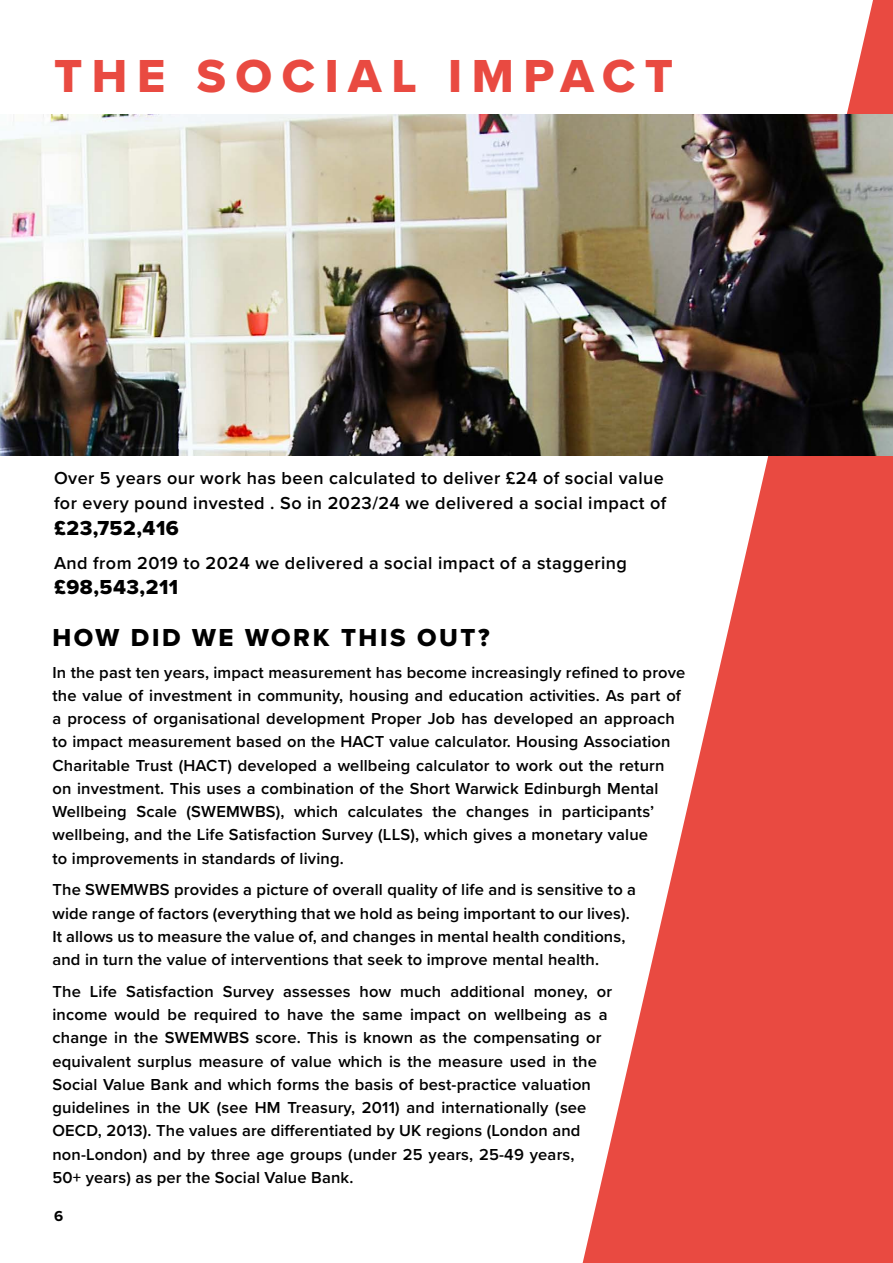
<style>
.page{position:relative;width:893px;height:1263px;background:#fff}
.page>*{position:absolute;margin:0;border:0;box-sizing:border-box;transform-origin:0 0}
.t1{font:48px "Proxima Nova Extrabld";letter-spacing:.2em;color:#e94a41}
.t2{font:25.5px "Proxima Nova Extrabld";letter-spacing:.1em;color:#000}
.t3{font:21px "Proxima Nova Extrabld";letter-spacing:.025em;color:#000}
.t4{font:600 18px/25.5px "Proxima Nova";letter-spacing:.025em;color:#000}
.t5{font:600 16.5px/23.2px "Proxima Nova";letter-spacing:.01em;color:#000}
.t6{font:700 15px "Proxima Nova";color:#000}
</style>
<div class="page">
<svg style="left:583px;top:0;width:310px;height:1263px;fill:#e94a41"></svg>
<img style="left:0;top:115px;width:893px;height:340px">
<p class="t1" style="left:54px;top:40px;width:621px">THE SOCIAL IMPACT</p>
<p class="t4" style="left:54px;top:464px;width:614px">Over 5 years our work has been calculated to deliver £24 of social value for every pound invested . So in 2023/24 we delivered a social impact of</p>
<p class="t3" style="left:54px;top:512px;width:126px">£23,752,416</p>
<p class="t4" style="left:54px;top:549px;width:575px">And from 2019 to 2024 we delivered a social impact of a staggering</p>
<p class="t3" style="left:54px;top:571px;width:126px">£98,543,211</p>
<p class="t2" style="left:52px;top:618px;width:439px">HOW DID WE WORK THIS OUT?</p>
<p class="t5" style="left:52px;top:660px;width:635px">In the past ten years, impact measurement has become increasingly refined to prove the value of investment in community, housing and education activities. As part of a process of organisational development Proper Job has developed an approach to impact measurement based on the HACT value calculator. Housing Association Charitable Trust (HACT) developed a wellbeing calculator to work out the return on investment. This uses a combination of the Short Warwick Edinburgh Mental Wellbeing Scale (SWEMWBS), which calculates the changes in participants’ wellbeing, and the Life Satisfaction Survey (LLS), which gives a monetary value<br>to improvements in standards of living.</p>
<p class="t5" style="left:52px;top:878px;width:585px">The SWEMWBS provides a picture of overall quality of life and is sensitive to a wide range of factors (everything that we hold as being important to our lives).<br>It allows us to measure the value of, and changes in mental health conditions, and in turn the value of interventions that seek to improve mental health.</p>
<p class="t5" style="left:52px;top:979px;width:561px">The Life Satisfaction Survey assesses how much additional money, or income would be required to have the same impact on wellbeing as a change in the SWEMWBS score. This is known as the compensating or equivalent surplus measure of value which is the measure used in the Social Value Bank and which forms the basis of best-practice valuation guidelines in the UK (see HM Treasury, 2011) and internationally (see OECD, 2013). The values are differentiated by UK regions (London and non-London) and by three age groups (under 25 years, 25-49 years,<br>50+ years) as per the Social Value Bank.</p>
<p class="t6" style="left:54px;top:1204px;width:11px">6</p>
</div>
